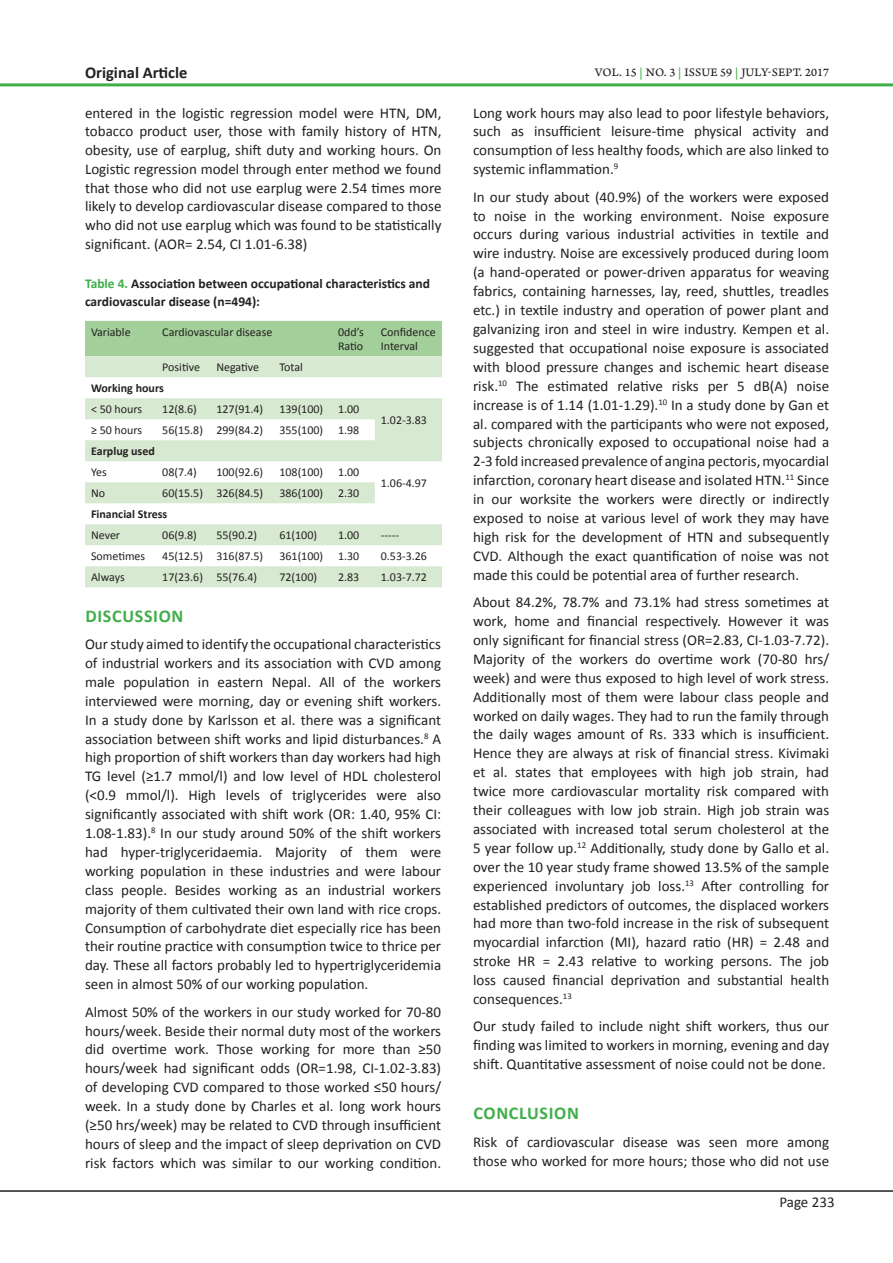
<style>
.page{position:relative;width:893px;height:1263px;background:#fff}
.page>*{position:absolute;margin:0;border:0;box-sizing:border-box;transform-origin:0 0}
.Normal_Text{font:700 18px "Calibri";letter-spacing:.04em;color:#40ae49}
.Heading_2_-_Sub_head{font:700 18px "Calibri";letter-spacing:.04em;color:#40ae49}
.Abstract_Words{font:700 16.5px "Calibri";color:#231f20}
.Normal_Text-2{font:15px/18.9px "Calibri";color:#231f20;text-align:justify}
.Table_Figure_Legend{font:700 13.5px/18.8px "Calibri";color:#231f20}
.Table_Text{font:12px/14.4px "Calibri";color:#231f20}
.Table_Text-2{font:700 12px "Calibri";color:#231f20}
.t1{font:12px "Arno Pro Caption";letter-spacing:.005em;color:#231f20}
.s1{color:#40ae49}
</style>
<div class="page">
<hr style="left:0;top:1190px;width:893px;height:2px;background:#231f20">
<hr style="left:0;top:83px;width:893px;height:3px;background:#40ae49">
<div style="left:85px;top:321px;width:357px;height:35px;background:#a3cf9a"></div>
<svg style="left:85px;top:356px;width:357px;height:231px;fill:#d8e9d2"></svg>
<p class="Abstract_Words" style="left:85px;top:62px;width:104px">Original Article</p>
<p class="Normal_Text-2" style="left:85px;top:103px;width:358px">entered in the logistic regression model were HTN, DM, tobacco product user, those with family history of HTN, obesity, use of earplug, shift duty and working hours. On Logistic regression model through enter method we found that those who did not use earplug were 2.54 times more likely to develop cardiovascular disease compared to those who did not use earplug which was found to be statistically significant. (AOR= 2.54, CI 1.01-6.38)</p>
<p class="Table_Figure_Legend" style="left:85px;top:274px;width:347px"><span class="s1">Table 4.</span> Association between occupational characteristics and cardiovascular disease (n=494):</p>
<p class="Table_Text" style="left:91px;top:325px;width:41px">Variable</p>
<p class="Table_Text" style="left:162px;top:325px;width:112px">Cardiovascular disease</p>
<p class="Table_Text" style="left:338px;top:325px;width:27px">0dd’s<br>Ratio</p>
<p class="Table_Text" style="left:381px;top:325px;width:56px">Confidence<br>Interval</p>
<p class="Table_Text" style="left:162px;top:360px;width:39px">Positive</p>
<p class="Table_Text" style="left:216px;top:360px;width:44px">Negative</p>
<p class="Table_Text" style="left:279px;top:360px;width:25px">Total</p>
<p class="Table_Text-2" style="left:91px;top:381px;width:74px">Working hours</p>
<p class="Table_Text" style="left:91px;top:402px;width:53px">&lt; 50 hours</p>
<p class="Table_Text" style="left:162px;top:402px;width:36px">12(8.6)</p>
<p class="Table_Text" style="left:216px;top:402px;width:48px">127(91.4)</p>
<p class="Table_Text" style="left:279px;top:402px;width:45px">139(100)</p>
<p class="Table_Text" style="left:338px;top:402px;width:23px">1.00</p>
<p class="Table_Text" style="left:381px;top:413px;width:48px">1.02-3.83</p>
<p class="Table_Text" style="left:91px;top:423px;width:53px">≥ 50 hours</p>
<p class="Table_Text" style="left:162px;top:423px;width:42px">56(15.8)</p>
<p class="Table_Text" style="left:216px;top:423px;width:48px">299(84.2)</p>
<p class="Table_Text" style="left:279px;top:423px;width:45px">355(100)</p>
<p class="Table_Text" style="left:338px;top:423px;width:23px">1.98</p>
<p class="Table_Text-2" style="left:91px;top:444px;width:65px">Earplug used</p>
<p class="Table_Text" style="left:91px;top:465px;width:17px">Yes</p>
<p class="Table_Text" style="left:162px;top:465px;width:36px">08(7.4)</p>
<p class="Table_Text" style="left:216px;top:465px;width:48px">100(92.6)</p>
<p class="Table_Text" style="left:279px;top:465px;width:45px">108(100)</p>
<p class="Table_Text" style="left:338px;top:465px;width:23px">1.00</p>
<p class="Table_Text" style="left:381px;top:476px;width:48px">1.06-4.97</p>
<p class="Table_Text" style="left:91px;top:486px;width:16px">No</p>
<p class="Table_Text" style="left:162px;top:486px;width:42px">60(15.5)</p>
<p class="Table_Text" style="left:216px;top:486px;width:48px">326(84.5)</p>
<p class="Table_Text" style="left:279px;top:486px;width:45px">386(100)</p>
<p class="Table_Text" style="left:338px;top:486px;width:23px">2.30</p>
<p class="Table_Text-2" style="left:91px;top:507px;width:78px">Financial Stress</p>
<p class="Table_Text" style="left:91px;top:528px;width:31px">Never</p>
<p class="Table_Text" style="left:162px;top:528px;width:36px">06(9.8)</p>
<p class="Table_Text" style="left:216px;top:528px;width:42px">55(90.2)</p>
<p class="Table_Text" style="left:279px;top:528px;width:39px">61(100)</p>
<p class="Table_Text" style="left:338px;top:528px;width:23px">1.00</p>
<p class="Table_Text" style="left:381px;top:528px;width:20px">-----</p>
<p class="Table_Text" style="left:91px;top:549px;width:56px">Sometimes</p>
<p class="Table_Text" style="left:162px;top:549px;width:42px">45(12.5)</p>
<p class="Table_Text" style="left:216px;top:549px;width:48px">316(87.5)</p>
<p class="Table_Text" style="left:279px;top:549px;width:45px">361(100)</p>
<p class="Table_Text" style="left:338px;top:549px;width:23px">1.30</p>
<p class="Table_Text" style="left:381px;top:549px;width:48px">0.53-3.26</p>
<p class="Table_Text" style="left:91px;top:570px;width:35px">Always</p>
<p class="Table_Text" style="left:162px;top:570px;width:42px">17(23.6)</p>
<p class="Table_Text" style="left:216px;top:570px;width:42px">55(76.4)</p>
<p class="Table_Text" style="left:279px;top:570px;width:39px">72(100)</p>
<p class="Table_Text" style="left:338px;top:570px;width:23px">2.83</p>
<p class="Table_Text" style="left:381px;top:570px;width:48px">1.03-7.72</p>
<p class="Normal_Text" style="left:85px;top:604px;width:100px">DISCUSSION</p>
<p class="Normal_Text-2" style="left:85px;top:635px;width:358px">Our study aimed to identify the occupational characteristics of industrial workers and its association with CVD among male population in eastern Nepal. All of the workers interviewed were morning, day or evening shift workers.<br>In a study done by Karlsson et al. there was a significant association between shift works and lipid disturbances.<sup>8</sup> A high proportion of shift workers than day workers had high TG level (≥1.7 mmol/l) and low level of HDL cholesterol (&lt;0.9 mmol/l). High levels of triglycerides were also significantly associated with shift work (OR: 1.40, 95% CI:<br>1.08-1.83).<sup>8</sup> In our study around 50% of the shift workers had hyper-triglyceridaemia. Majority of them were working population in these industries and were labour class people. Besides working as an industrial workers majority of them cultivated their own land with rice crops.<br>Consumption of carbohydrate diet especially rice has been their routine practice with consumption twice to thrice per day. These all factors probably led to hypertriglyceridemia seen in almost 50% of our working population.</p>
<p class="Normal_Text-2" style="left:85px;top:1002px;width:358px">Almost 50% of the workers in our study worked for 70‐80 hours/week. Beside their normal duty most of the workers did overtime work. Those working for more than ≥50 hours/week had significant odds (OR=1.98, CI-1.02-3.83) of developing CVD compared to those worked ≤50 hours/ week. In a study done by Charles et al. long work hours (≥50 hrs/week) may be related to CVD through insufficient hours of sleep and the impact of sleep deprivation on CVD risk factors which was similar to our working condition.</p>
<p class="t1" style="left:595px;top:65px;width:236px">VOL. 15 <span class="s1">|</span> NO. 3 <span class="s1">|</span> ISSUE 59 <span class="s1">|</span> JULY-SEPT. 2017</p>
<p class="Normal_Text-2" style="left:473px;top:103px;width:358px">Long work hours may also lead to poor lifestyle behaviors, such as insufficient leisure‐time physical activity and consumption of less healthy foods, which are also linked to systemic inflammation.<sup>9</sup></p>
<p class="Normal_Text-2" style="left:473px;top:187px;width:358px">In our study about (40.9%) of the workers were exposed to noise in the working environment. Noise exposure occurs during various industrial activities in textile and wire industry. Noise are excessively produced during loom (a hand-operated or power-driven apparatus for weaving fabrics, containing harnesses, lay, reed, shuttles, treadles etc.) in textile industry and operation of power plant and galvanizing iron and steel in wire industry. Kempen et al. suggested that occupational noise exposure is associated with blood pressure changes and ischemic heart disease risk.<sup>10</sup> The estimated relative risks per 5 dB(A) noise increase is of 1.14 (1.01-1.29).<sup>10</sup> In a study done by Gan et al. compared with the participants who were not exposed, subjects chronically exposed to occupational noise had a 2-3 fold increased prevalence of angina pectoris, myocardial infarction, coronary heart disease and isolated HTN.<sup>11</sup> Since in our worksite the workers were directly or indirectly exposed to noise at various level of work they may have high risk for the development of HTN and subsequently CVD. Although the exact quantification of noise was not made this could be potential area of further research.</p>
<p class="Normal_Text-2" style="left:473px;top:593px;width:358px">About 84.2%, 78.7% and 73.1% had stress sometimes at work, home and financial respectively. However it was only significant for financial stress (OR=2.83, CI-1.03-7.72).<br>Majority of the workers do overtime work (70-80 hrs/ week) and were thus exposed to high level of work stress.<br>Additionally most of them were labour class people and worked on daily wages. They had to run the family through the daily wages amount of Rs. 333 which is insufficient.<br>Hence they are always at risk of financial stress. Kivimaki et al. states that employees with high job strain, had twice more cardiovascular mortality risk compared with their colleagues with low job strain. High job strain was associated with increased total serum cholesterol at the 5 year follow up.<sup>12</sup> Additionally, study done by Gallo et al. over the 10 year study frame showed 13.5% of the sample experienced involuntary job loss.<sup>13</sup> After controlling for established predictors of outcomes, the displaced workers had more than two‐fold increase in the risk of subsequent myocardial infarction (MI), hazard ratio (HR) = 2.48 and stroke HR = 2.43 relative to working persons. The job loss caused financial deprivation and substantial health consequences.<sup>13</sup></p>
<p class="Normal_Text-2" style="left:473px;top:1017px;width:358px">Our study failed to include night shift workers, thus our finding was limited to workers in morning, evening and day shift. Quantitative assessment of noise could not be done.</p>
<p class="Heading_2_-_Sub_head" style="left:473px;top:1102px;width:107px">CONCLUSION</p>
<p class="Normal_Text-2" style="left:473px;top:1132px;width:358px">Risk of cardiovascular disease was seen more among those who worked for more hours; those who did not use</p>
<p class="Normal_Text-2" style="left:779px;top:1193px;width:57px">Page 233</p>
</div>
